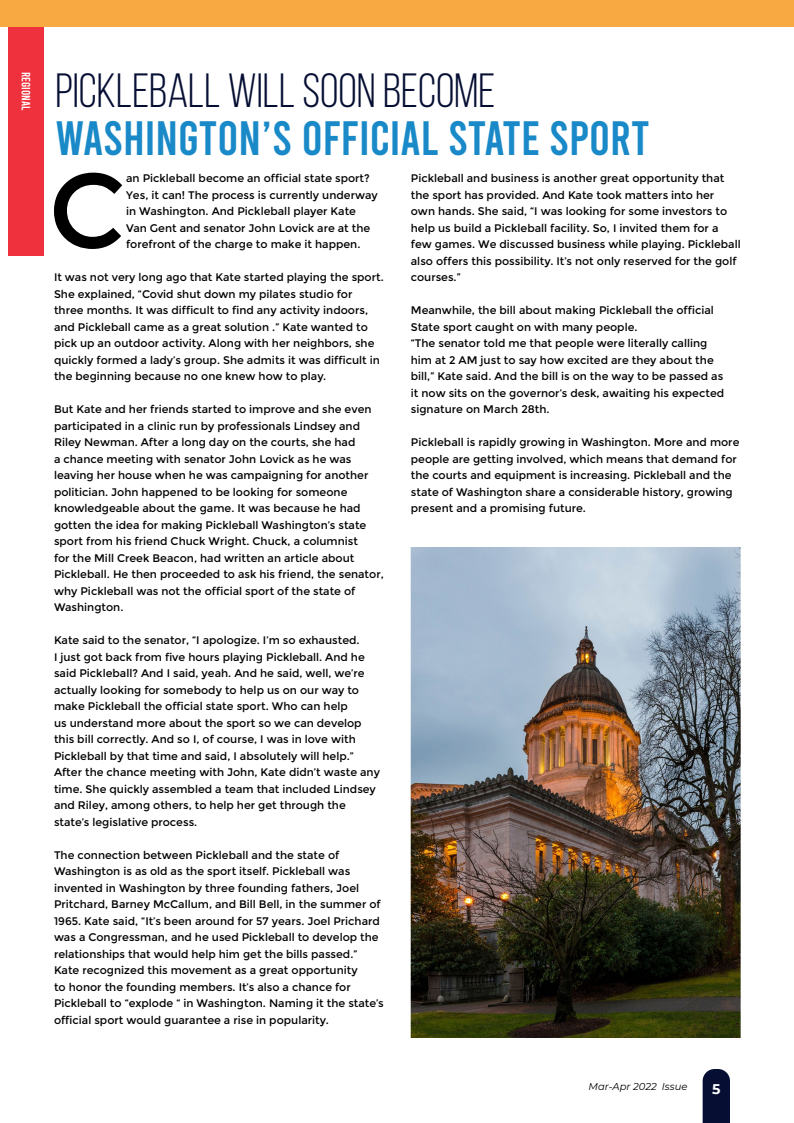
<style>
.page{position:relative;width:794px;height:1123px;background:#fff}
.page>*{position:absolute;margin:0;border:0;box-sizing:border-box;transform-origin:0 0}
.t1{font:105.4px "Montserrat";color:#000}
.t2{font:48px "Bebas";color:#1989c8}
.t3{font:48px "Bebas Neue";color:#060f33}
.t4{font:700 14px "Montserrat";color:#fff}
.t5{font:12px "Bebas";color:#fff}
.t6{font:11px/16.5px "Montserrat";color:#000}
.t7{font:italic 10px "Montserrat";color:#000}
</style>
<div class="page">
<div style="left:0;top:0;width:794px;height:27px;background:#f9a941"></div>
<svg style="left:703px;top:1069px;width:27px;height:54px"></svg>
<div style="left:8px;top:27px;width:36px;height:228px;background:#ee313c"></div>
<img style="left:411px;top:547px;width:330px;height:491px">
<p class="t5" style="left:32px;top:72px;width:40px;rotate:90deg">REGIONAL</p>
<h2 class="t3" style="left:55px;top:65px;width:442px">PICKLEBALL WILL SOON BECOME</h2>
<h2 class="t2" style="left:55px;top:115px;width:263px">WASHINGTON’S OFFICI</h2>
<h2 class="t2" style="left:400px;top:115px;width:251px">AL STATE SPORT</h2>
<h1 class="t1" style="left:49px;top:150px;width:79px">C</h1>
<p class="t6" style="left:126px;top:170px;width:253px">an Pickleball become an official state sport?<br>Yes, it can! The process is currently underway in Washington. And Pickleball player Kate Van Gent and senator John Lovick are at the forefront of the charge to make it happen.</p>
<p class="t6" style="left:54px;top:269px;width:331px">It was not very long ago that Kate started playing the sport.<br>She explained, “Covid shut down my pilates studio for three months. It was difficult to find any activity indoors, and Pickleball came as a great solution .” Kate wanted to pick up an outdoor activity. Along with her neighbors, she quickly formed a lady’s group. She admits it was difficult in the beginning because no one knew how to play.</p>
<p class="t6" style="left:54px;top:401px;width:331px">But Kate and her friends started to improve and she even participated in a clinic run by professionals Lindsey and Riley Newman. After a long day on the courts, she had<br>a chance meeting with senator John Lovick as he was leaving her house when he was campaigning for another politician. John happened to be looking for someone knowledgeable about the game. It was because he had gotten the idea for making Pickleball Washington’s state sport from his friend Chuck Wright. Chuck, a columnist<br>for the Mill Creek Beacon, had written an article about Pickleball. He then proceeded to ask his friend, the senator, why Pickleball was not the official sport of the state of Washington.</p>
<p class="t6" style="left:54px;top:632px;width:327px">Kate said to the senator, “I apologize. I’m so exhausted.<br>I just got back from five hours playing Pickleball. And he said Pickleball? And I said, yeah. And he said, well, we’re actually looking for somebody to help us on our way to make Pickleball the official state sport. Who can help<br>us understand more about the sport so we can develop this bill correctly. And so I, of course, I was in love with Pickleball by that time and said, I absolutely will help.” After the chance meeting with John, Kate didn’t waste any time. She quickly assembled a team that included Lindsey and Riley, among others, to help her get through the state’s legislative process.</p>
<p class="t6" style="left:54px;top:847px;width:331px">The connection between Pickleball and the state of Washington is as old as the sport itself. Pickleball was invented in Washington by three founding fathers, Joel Pritchard, Barney McCallum, and Bill Bell, in the summer of 1965. Kate said, “It’s been around for 57 years. Joel Prichard was a Congressman, and he used Pickleball to develop the relationships that would help him get the bills passed.” Kate recognized this movement as a great opportunity<br>to honor the founding members. It’s also a chance for Pickleball to “explode “ in Washington. Naming it the state’s official sport would guarantee a rise in popularity.</p>
<p class="t6" style="left:411px;top:170px;width:331px">Pickleball and business is another great opportunity that the sport has provided. And Kate took matters into her own hands. She said, “I was looking for some investors to help us build a Pickleball facility. So, I invited them for a few games. We discussed business while playing. Pickleball also offers this possibility. It’s not only reserved for the golf courses.”</p>
<p class="t6" style="left:411px;top:302px;width:315px">Meanwhile, the bill about making Pickleball the official State sport caught on with many people.<br>“The senator told me that people were literally calling him at 2 AM just to say how excited are they about the bill,” Kate said. And the bill is on the way to be passed as it now sits on the governor’s desk, awaiting his expected signature on March 28th.</p>
<p class="t6" style="left:411px;top:434px;width:330px">Pickleball is rapidly growing in Washington. More and more people are getting involved, which means that demand for the courts and equipment is increasing. Pickleball and the state of Washington share a considerable history, growing present and a promising future.</p>
<p class="t7" style="left:589px;top:1079px;width:100px">Mar-Apr 2022 Issue</p>
<p class="t4" style="left:712px;top:1078px;width:10px">5</p>
</div>
